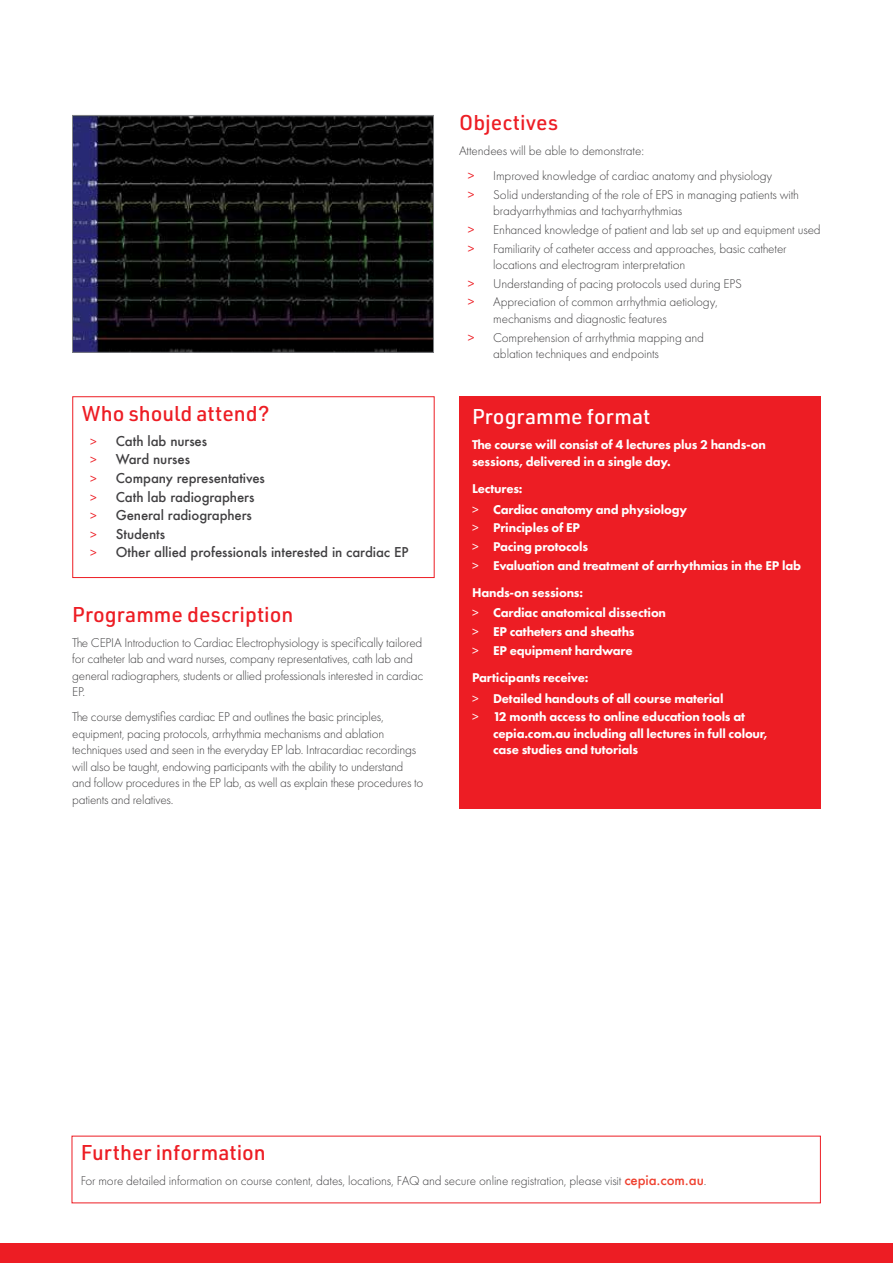
<style>
.page{position:relative;width:893px;height:1263px;background:#fff}
.page>*{position:absolute;margin:0;border:0;box-sizing:border-box;transform-origin:0 0}
.t1{font:500 21px "URWDIN";color:#ed1d24}
.t2{font:500 21px "URWDIN";color:#fff}
.t3{font:300 13.2px/16.5px "Futura PT";letter-spacing:-.015em;color:#414042}
.t4{font:800 13.2px/16.5px "Futura PT";letter-spacing:-.015em;color:#fff}
.t5{font:500 13.2px/18.6px "Futura";letter-spacing:-.01em;color:#414042}
.s1{font-family:"Futura PT";font-weight:400;color:#ed1d24}
.s2{font-weight:400;color:#ed1d24}
.s3{font-weight:400}
.s4{font-family:"Futura";font-weight:500;color:#ef4130}
</style>
<div class="page">
<div style="left:459px;top:396px;width:362px;height:413px;background:#ed1d24"></div>
<div style="left:0;top:1243px;width:893px;height:20px;background:#ed1d24"></div>
<img style="left:74px;top:117px;width:358px;height:234px">
<div style="left:72px;top:115px;width:362px;height:238px;border:1px solid #808285"></div>
<div style="left:72px;top:396px;width:363px;height:182px;border:1px solid #ed1d24"></div>
<h1 class="t1" style="left:82px;top:399px;width:190px">Who should attend?</h1>
<p class="t5" style="left:90px;top:431px;width:320px"><span class="s1">&gt;</span> Cath lab nurses<br><span class="s1">&gt;</span> Ward nurses<br><span class="s1">&gt;</span> Company representatives<br><span class="s1">&gt;</span> Cath lab radiographers<br><span class="s1">&gt;</span> General radiographers<br><span class="s1">&gt;</span> Students<br><span class="s1">&gt;</span> Other allied professionals interested in cardiac EP</p>
<h1 class="t1" style="left:72px;top:600px;width:223px">Programme description</h1>
<p class="t3" style="left:72px;top:634px;width:352px">The CEPIA Introduction to Cardiac Electrophysiology is specifically tailored for catheter lab and ward nurses, company representatives, cath lab and general radiographers, students or allied professionals interested in cardiac EP.</p>
<p class="t3" style="left:72px;top:709px;width:352px">The course demystifies cardiac EP and outlines the basic principles, equipment, pacing protocols, arrhythmia mechanisms and ablation techniques used and seen in the everyday EP lab. Intracardiac recordings will also be taught, endowing participants with the ability to understand and follow procedures in the EP lab, as well as explain these procedures to patients and relatives.</p>
<h1 class="t1" style="left:459px;top:109px;width:100px">Objectives</h1>
<p class="t3" style="left:468px;top:138px;width:306px;line-height:25px;text-indent:-9px">Attendees will be able to demonstrate:<br><span class="s2">&gt;</span> Improved knowledge of cardiac anatomy and physiology</p>
<p class="t3" style="left:493px;top:186px;width:307px;text-indent:-26px"><span class="s2">&gt;</span> Solid understanding of the role of EPS in managing patients with bradyarrhythmias and tachyarrhythmias</p>
<p class="t3" style="left:468px;top:220px;width:354px;line-height:18.6px"><span class="s2">&gt;</span> Enhanced knowledge of patient and lab set up and equipment used <span class="s2">&gt;</span> Familiarity of catheter access and approaches, basic catheter</p>
<p class="t3" style="left:468px;top:255px;width:276px;line-height:18.6px;text-indent:26px">locations and electrogram interpretation<br><span class="s2">&gt;</span> Understanding of pacing protocols used during EPS <span class="s2">&gt;</span> Appreciation of common arrhythmia aetiology,</p>
<p class="t3" style="left:468px;top:309px;width:238px;line-height:18.6px;text-indent:26px">mechanisms and diagnostic features<br><span class="s2">&gt;</span> Comprehension of arrhythmia mapping and</p>
<p class="t3" style="left:493px;top:345px;width:167px">ablation techniques and endpoints</p>
<h1 class="t2" style="left:472px;top:403px;width:180px">Programme format</h1>
<p class="t4" style="left:472px;top:436px;width:295px">The course will consist of 4 lectures plus 2 hands-on sessions, delivered in a single day.</p>
<p class="t4" style="left:472px;top:478px;width:217px;line-height:20.7px">Lectures:<br><span class="s3">&gt;</span> Cardiac anatomy and physiology</p>
<p class="t4" style="left:472px;top:518px;width:331px;line-height:18.6px"><span class="s3">&gt;</span> Principles of EP<br><span class="s3">&gt;</span> Pacing protocols<br><span class="s3">&gt;</span> Evaluation and treatment of arrhythmias in the EP lab</p>
<p class="t4" style="left:472px;top:582px;width:196px;line-height:20.7px">Hands-on sessions:<br><span class="s3">&gt;</span> Cardiac anatomical dissection</p>
<p class="t4" style="left:472px;top:622px;width:164px;line-height:18.6px"><span class="s3">&gt;</span> EP catheters and sheaths <span class="s3">&gt;</span> EP equipment hardware</p>
<p class="t4" style="left:472px;top:667px;width:253px;line-height:20.7px">Participants receive:<br><span class="s3">&gt;</span> Detailed handouts of all course material</p>
<p class="t4" style="left:493px;top:708px;width:276px;text-indent:-21px"><span class="s3">&gt;</span> 12 month access to online education tools at cepia.com.au including all lectures in full colour, case studies and tutorials</p>
<h1 class="t1" style="left:81px;top:1138px;width:187px">Further information</h1>
<p class="t3" style="left:81px;top:1172px;width:627px">For more detailed information on course content, dates, locations, FAQ and secure online registration, please visit <span class="s4">cepia.com.au</span>.</p>
</div>
